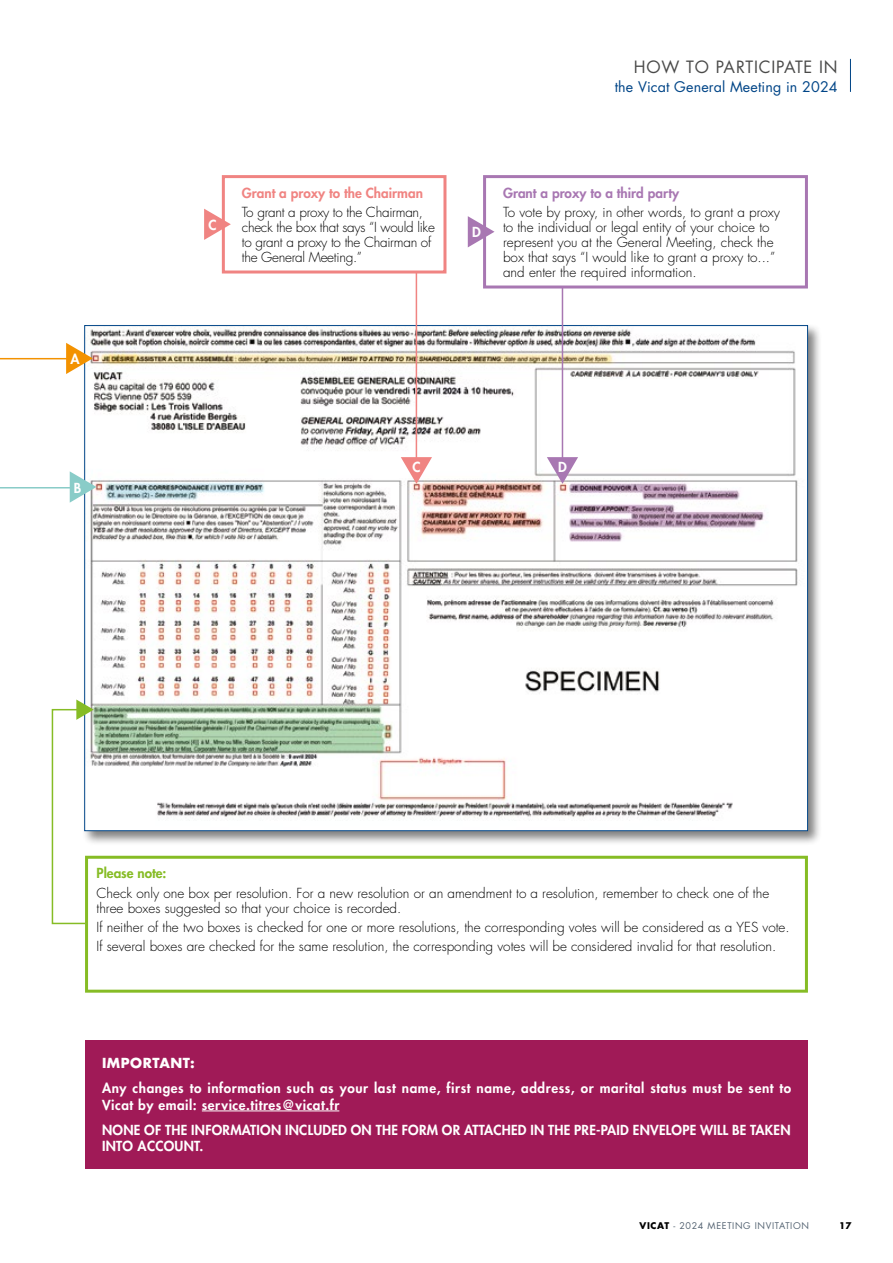
<style>
.page{position:relative;width:893px;height:1263px;background:#fff}
.page>*{position:absolute;margin:0;border:0;box-sizing:border-box;transform-origin:0 0}
.t1{font:16.5px "Futura Std";color:#4a4a49}
.t2{font:14.25px "Futura Std";letter-spacing:.01em;color:#004587}
.t3{font:300 13.5px/15px "Futura Std";color:#000}
.t4{font:800 13.5px/16.5px "Futura Std";letter-spacing:.04em;color:#fff}
.t5{font:300 13.5px/15px "Futura Std";letter-spacing:-.02em;color:#000}
.t6{font:800 13.5px/16.5px "Futura Std";letter-spacing:.02em;color:#fff}
.t7{font:800 13.5px "Futura Std";color:#a877b2}
.t8{font:800 13.5px "Futura Std";color:#f08482}
.t9{font:800 13.5px "Futura Std";color:#86bc25}
.t10{font:700 13.5px "Futura Std";letter-spacing:.04em;color:#fff}
.t11{font:9px "Futura Std";letter-spacing:.075em;color:#546372}
.t12{font:700 9px "Futura Std";color:#000}
.s1{font-weight:700;color:#000}
</style>
<div class="page">
<div style="left:82px;top:322px;width:740px;height:524px;background:#000;opacity:.5"></div>
<img style="left:86px;top:327px;width:720px;height:502px">
<div style="left:85px;top:856px;width:723px;height:137px;border:3px solid #86bc25"></div>
<div style="left:85px;top:1040px;width:723px;height:128px;background:#a01a57"></div>
<hr style="left:202px;top:1110px;width:137px;height:1px;background:#fff">
<svg style="left:401px;top:457px;width:31px;height:27px"></svg>
<svg style="left:547px;top:457px;width:31px;height:27px"></svg>
<hr style="left:416px;top:265px;width:1px;height:195px;background:#f08482">
<hr style="left:562px;top:281px;width:1px;height:179px;background:#a877b2">
<svg style="left:0;top:343px;width:93px;height:121px"></svg>
<svg style="left:0;top:471px;width:96px;height:222px"></svg>
<svg style="left:51px;top:699px;width:43px;height:226px"></svg>
<div style="left:485px;top:177px;width:321px;height:110px;background:#fff"></div>
<div style="left:483px;top:175px;width:325px;height:113px;border:3px solid #a877b2"></div>
<div style="left:222px;top:175px;width:224px;height:98px;border:3px solid #f08482"></div>
<svg style="left:204px;top:209px;width:27px;height:31px"></svg>
<svg style="left:468px;top:216px;width:26px;height:31px"></svg>
<hr style="left:850px;top:59px;width:1px;height:33px;background:#004587">
<p class="t4" style="left:70px;top:351px;width:11px">A</p>
<p class="t4" style="left:74px;top:479px;width:9px">B</p>
<p class="t4" style="left:208px;top:217px;width:10px">C</p>
<p class="t8" style="left:242px;top:184px;width:183px">Grant a proxy to the Chairman</p>
<p class="t5" style="left:242px;top:205px;width:195px">To grant a proxy to the Chairman, check the box that says “I would like to grant a proxy to the Chairman of the General Meeting.”</p>
<p class="t1" style="left:634px;top:56px;width:30px">How</p>
<p class="t1" style="left:686px;top:56px;width:40px">to participate</p>
<p class="t1" style="left:819px;top:56px;width:9px">in</p>
<p class="t2" style="left:615px;top:78px;width:224px">the Vicat General Meeting in 2024</p>
<p class="t4" style="left:472px;top:224px;width:10px">D</p>
<p class="t7" style="left:503px;top:184px;width:178px">Grant a proxy to a third party</p>
<p class="t3" style="left:503px;top:205px;width:279px">To vote by proxy, in other words, to grant a proxy to the individual or legal entity of your choice to represent you at the General Meeting, check the box that says “I would like to grant a proxy to...” and enter the required information.</p>
<p class="t4" style="left:412px;top:459px;width:10px">C</p>
<p class="t4" style="left:558px;top:459px;width:10px">D</p>
<p class="t9" style="left:97px;top:865px;width:71px">Please note:</p>
<p class="t3" style="left:97px;top:886px;width:674px">Check only one box per resolution. For a new resolution or an amendment to a resolution, remember to check one of the three boxes suggested so that your choice is recorded.</p>
<p class="t3" style="left:97px;top:918px;width:695px;line-height:19.2px">If neither of the two boxes is checked for one or more resolutions, the corresponding votes will be considered as a YES vote.<br>If several boxes are checked for the same resolution, the corresponding votes will be considered invalid for that resolution.</p>
<p class="t10" style="left:102px;top:1054px;width:94px">IMPORTANT:</p>
<p class="t4" style="left:102px;top:1080px;width:691px">Any changes to information such as your last name, first name, address, or marital status must be sent to<br>Vicat by email: service.titres@vicat.fr</p>
<p class="t6" style="left:102px;top:1121px;width:690px">NONE OF THE INFORMATION INCLUDED ON THE FORM OR ATTACHED IN THE PRE-PAID ENVELOPE WILL BE TAKEN<br>INTO ACCOUNT.</p>
<p class="t11" style="left:639px;top:1220px;width:171px"><span class="s1">VICAT</span> - 2024 MEETING INVITATION</p>
<p class="t12" style="left:839px;top:1219px;width:14px">17</p>
</div>
